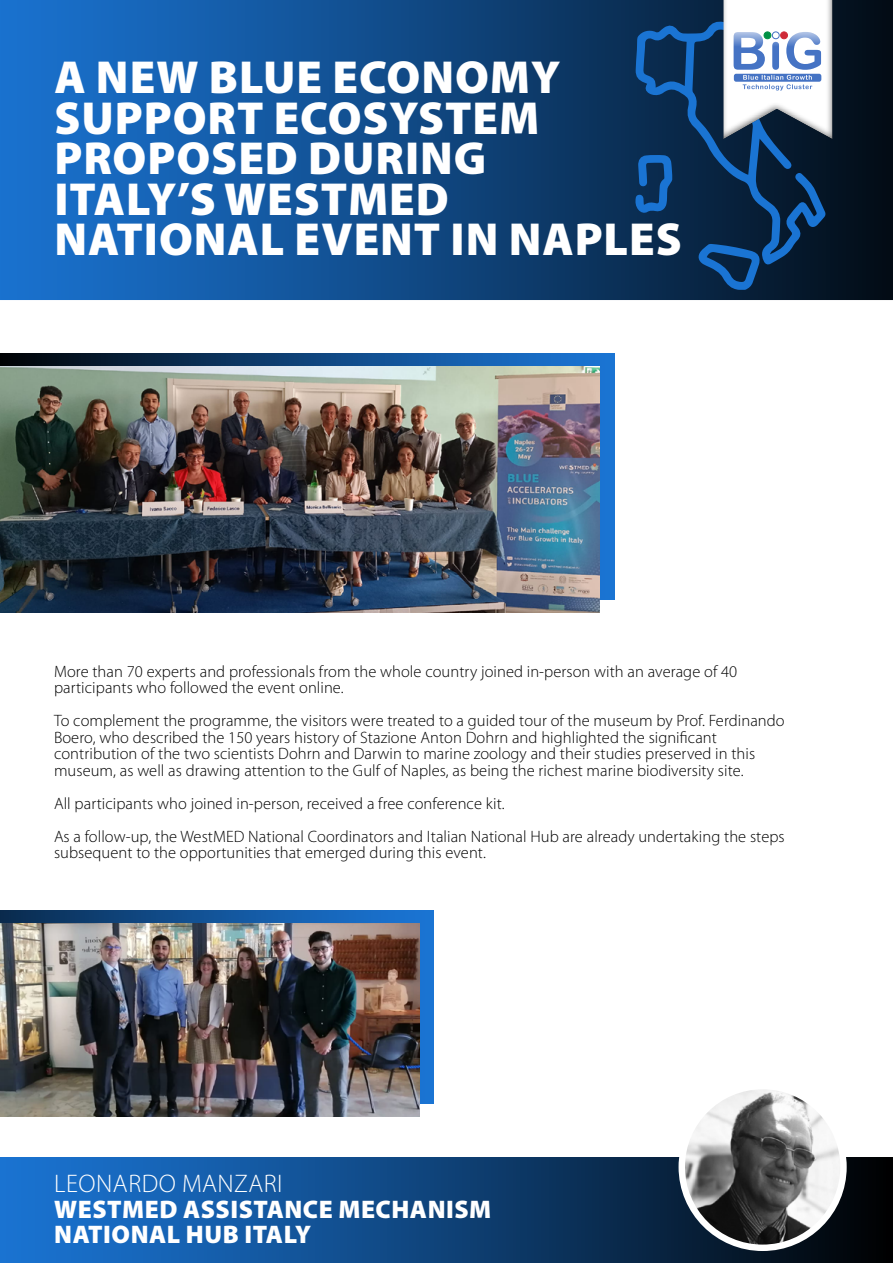
<style>
.page{position:relative;width:893px;height:1263px;background:#fff}
.page>*{position:absolute;margin:0;border:0;box-sizing:border-box;transform-origin:0 0}
.t1{font:900 46.5px/40.5px "Myriad Pro";letter-spacing:.02em;color:#fff}
.t2{font:900 25.5px/25.5px "Myriad Pro";letter-spacing:.02em;color:#fff}
.t3{font:300 25.5px "Myriad Pro";letter-spacing:.02em;color:#fff}
.t4{font:300 16.5px/16.5px "Myriad Pro";letter-spacing:.005em;color:#000}
</style>
<div class="page">
<svg style="left:0;top:0;width:893px;height:300px;background:#104b89"></svg>
<div style="left:0;top:1157px;width:893px;height:106px;background:linear-gradient(to right,#1b7add,#020508)"></div>
<div style="left:679px;top:1083px;width:168px;height:168px;background:#fff;border-radius:50%"></div>
<img style="left:685px;top:1089px;width:155px;height:155px;border-radius:78px">
<svg style="left:697px;top:265px;width:63px;height:25px;background:#0d3b6c"></svg>
<svg style="left:636px;top:21px;width:190px;height:244px;background:#0b325b"></svg>
<svg style="left:635px;top:155px;width:37px;height:59px;background:#114d8c"></svg>
<div style="left:710px;top:0;width:135px;height:141px;background:#000;opacity:.55"></div>
<svg style="left:723px;top:0;width:109px;height:139px"></svg>
<div style="left:0;top:911px;width:434px;height:193px;background:linear-gradient(to right,#0a2d52,#1b79dc)"></div>
<img style="left:0;top:923px;width:420px;height:193px">
<div style="left:0;top:354px;width:614px;height:246px;background:linear-gradient(to right,#01070c,#1c7ce1)"></div>
<img style="left:0;top:366px;width:600px;height:246px">
<h1 class="t1" style="left:54px;top:55px;width:629px">A NEW BLUE ECONOMY<br>SUPPORT ECOSYSTEM<br>PROPOSED DURING<br>ITALY’S WESTMED<br>NATIONAL EVENT IN NAPLES</h1>
<p class="t4" style="left:54px;top:663px;width:685px">More than 70 experts and professionals from the whole country joined in-person with an average of 40 participants who followed the event online.</p>
<p class="t4" style="left:54px;top:712px;width:732px">To complement the programme, the visitors were treated to a guided tour of the museum by Prof. Ferdinando Boero, who described the 150 years history of Stazione Anton Dohrn and highlighted the significant contribution of the two scientists Dohrn and Darwin to marine zoology and their studies preserved in this museum, as well as drawing attention to the Gulf of Naples, as being the richest marine biodiversity site.</p>
<p class="t4" style="left:54px;top:787px;width:732px;line-height:33px">All participants who joined in-person, received a free conference kit.<br>As a follow-up, the WestMED National Coordinators and Italian National Hub are already undertaking the steps</p>
<p class="t4" style="left:54px;top:844px;width:433px">subsequent to the opportunities that emerged during this event.</p>
<h2 class="t3" style="left:54px;top:1168px;width:230px">LEONARDO MANZARI</h2>
<h2 class="t2" style="left:54px;top:1195px;width:439px">WESTMED ASSISTANCE MECHANISM<br>NATIONAL HUB ITALY</h2>
</div>
